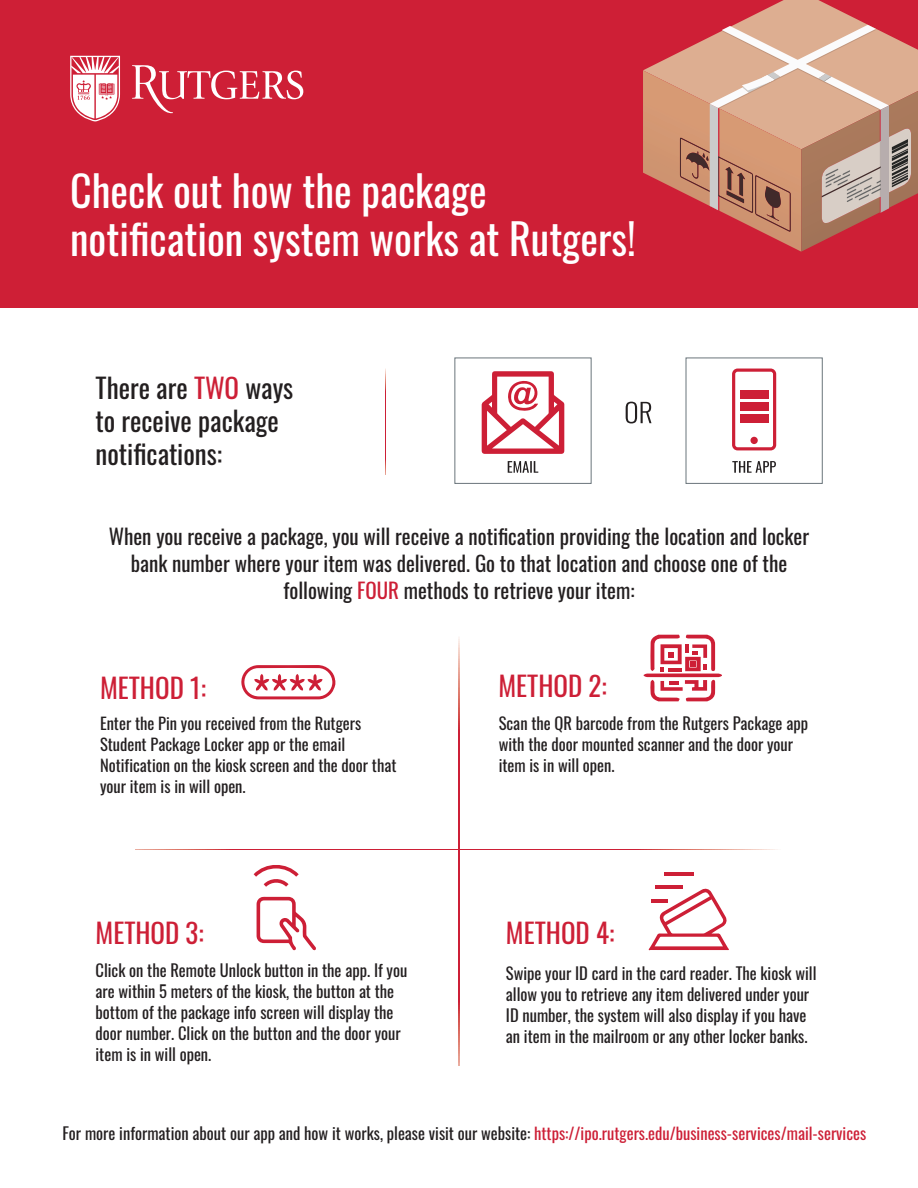
<style>
.page{position:relative;width:918px;height:1188px;background:#fff}
.page>*{position:absolute;margin:0;border:0;box-sizing:border-box;transform-origin:0 0}
.t1{font:42px/48px "Oswald";color:#fff}
.t2{font:27px/33px "Oswald";color:#231f20}
.t3{font:27px "Oswald";color:#cd1f36}
.t4{font:21px/27px "Oswald";color:#231f20;text-align:center}
.t5{font:16.5px/21px "Oswald";color:#231f20}
.s1{color:#cd1f36}
</style>
<div class="page">
<div style="left:0;top:0;width:918px;height:307px;background:#ce1f36"></div>
<svg style="left:241px;top:665px;width:94px;height:34px"></svg>
<svg style="left:644px;top:635px;width:78px;height:66px"></svg>
<svg style="left:257px;top:897px;width:59px;height:54px"></svg>
<svg style="left:254px;top:865px;width:45px;height:12px"></svg>
<svg style="left:264px;top:877px;width:25px;height:10px"></svg>
<svg style="left:649px;top:888px;width:80px;height:63px"></svg>
<hr style="left:664px;top:873px;width:30px;height:3px;background:#cd1f36">
<hr style="left:655px;top:886px;width:28px;height:3px;background:#cd1f36">
<hr style="left:651px;top:899px;width:17px;height:3px;background:#cd1f36">
<svg style="left:459px;top:637px;width:1px;height:428px"></svg>
<svg style="left:135px;top:849px;width:643px;height:1px"></svg>
<svg style="left:626px;top:402px;width:25px;height:21px"></svg>
<svg style="left:482px;top:371px;width:82px;height:83px"></svg>
<svg style="left:508px;top:461px;width:30px;height:12px"></svg>
<svg style="left:732px;top:461px;width:44px;height:12px"></svg>
<svg style="left:732px;top:369px;width:44px;height:81px"></svg>
<div style="left:750px;top:437px;width:8px;height:7px;background:#cd1f36;border-radius:50%"></div>
<div style="left:740px;top:414px;width:29px;height:9px;background:#cd1f36"></div>
<div style="left:740px;top:402px;width:29px;height:9px;background:#cd1f36"></div>
<div style="left:740px;top:390px;width:29px;height:9px;background:#cd1f36"></div>
<svg style="left:643px;top:0;width:275px;height:252px"></svg>
<svg style="left:132px;top:65px;width:171px;height:48px"></svg>
<svg style="left:70px;top:56px;width:50px;height:65px"></svg>
<h1 class="t1" style="left:70px;top:163px;width:567px">Check out how the package notification system works at Rutgers!</h1>
<h2 class="t2" style="left:96px;top:369px;width:199px">There are <span class="s1">TWO</span> ways to receive package notifications:</h2>
<p class="t4" style="left:109px;top:521px;width:702px">When you receive a package, you will receive a notification providing the location and locker bank number where your item was delivered. Go to that location and choose one of the following <span class="s1">FOUR</span> methods to retrieve your item:</p>
<h2 class="t3" style="left:100px;top:664px;width:108px">METHOD 1:</h2>
<p class="t5" style="left:100px;top:712px;width:298px">Enter the Pin you received from the Rutgers Student Package Locker app or the email Notification on the kiosk screen and the door that your item is in will open.</p>
<h2 class="t3" style="left:498px;top:662px;width:110px">METHOD 2:</h2>
<p class="t5" style="left:499px;top:711px;width:311px">Scan the QR barcode from the Rutgers Package app with the door mounted scanner and the door your item is in will open.</p>
<h2 class="t3" style="left:96px;top:909px;width:110px">METHOD 3:</h2>
<h2 class="t3" style="left:506px;top:909px;width:110px">METHOD 4:</h2>
<p class="t5" style="left:96px;top:958px;width:313px">Click on the Remote Unlock button in the app. If you are within 5 meters of the kiosk, the button at the bottom of the package info screen will display the door number. Click on the button and the door your item is in will open.</p>
<p class="t5" style="left:506px;top:961px;width:312px">Swipe your ID card in the card reader. The kiosk will allow you to retrieve any item delivered under your ID number, the system will also display if you have an item in the mailroom or any other locker banks.</p>
<p class="t5" style="left:63px;top:1122px;width:805px">For more information about our app and how it works, please visit our website: <span class="s1">https://ipo.rutgers.edu/business-services/mail-services</span></p>
</div>
